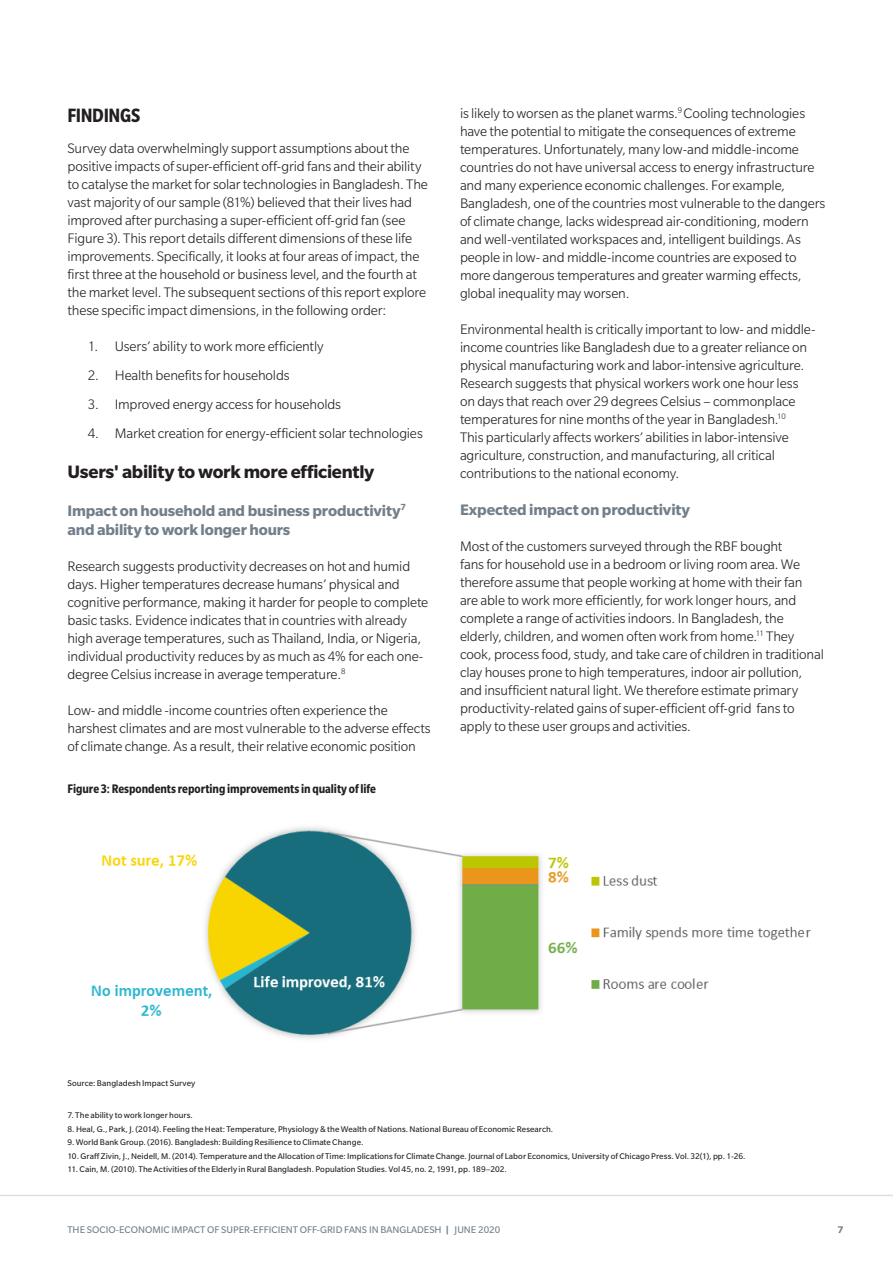
<style>
.page{position:relative;width:893px;height:1263px;background:#fff}
.page>*{position:absolute;margin:0;border:0;box-sizing:border-box;transform-origin:0 0}
.Subhead_1_-Black_Cap{font:700 condensed 21px "Slate Std";letter-spacing:-.015em;color:#231f20}
.Subhead_2{font:700 19.5px "Slate Std";letter-spacing:-.015em;color:#231f20}
.SUBS-3_-_Normal{font:700 16.5px/19.5px "Slate Std";letter-spacing:-.01em;color:#727f8a}
.Body_Text__Light{font:300 15px/18px "Slate Std";letter-spacing:-.01em;color:#231f20}
.Figures_Headers{font:700 condensed 13.5px "Slate Std";letter-spacing:-.005em;color:#231f20}
.t1{font:10.5px "Slate Std";color:#727f8a}
.t2{font:700 10.5px "Slate Std";color:#727f8a}
.Footnotes_Text{font:9px "Slate Std";letter-spacing:.005em;color:#231f20}
.SOURCE{font:9px "Slate Std";letter-spacing:.005em;color:#231f20}
.s1{font-weight:700}
</style>
<div class="page">
<hr style="left:0;top:1195px;width:893px;height:1px;background:#dadfe3">
<img style="left:91px;top:827px;width:720px;height:212px">
<p class="Subhead_1_-Black_Cap" style="left:68px;top:104px;width:74px">FINDINGS</p>
<p class="Body_Text__Light" style="left:68px;top:139px;width:362px">Survey data overwhelmingly support assumptions about the positive impacts of super-efficient off-grid fans and their ability to catalyse the market for solar technologies in Bangladesh. The vast majority of our sample (81%) believed that their lives had improved after purchasing a super-efficient off-grid fan (see Figure 3). This report details different dimensions of these life improvements. Specifically, it looks at four areas of impact, the first three at the household or business level, and the fourth at the market level. The subsequent sections of this report explore these specific impact dimensions, in the following order:</p>
<p class="Body_Text__Light" style="left:88px;top:337px;width:237px">1. Users’ ability to work more efficiently</p>
<p class="Body_Text__Light" style="left:88px;top:366px;width:203px">2. Health benefits for households</p>
<p class="Body_Text__Light" style="left:88px;top:395px;width:255px">3. Improved energy access for households</p>
<p class="Body_Text__Light" style="left:88px;top:424px;width:337px">4. Market creation for energy-efficient solar technologies</p>
<p class="Subhead_2" style="left:68px;top:461px;width:308px">Users' ability to work more efficiently</p>
<p class="SUBS-3_-_Normal" style="left:68px;top:500px;width:340px">Impact on household and business productivity<sup>7 </sup>and ability to work longer hours</p>
<p class="Body_Text__Light" style="left:68px;top:557px;width:362px">Research suggests productivity decreases on hot and humid days. Higher temperatures decrease humans’ physical and cognitive performance, making it harder for people to complete basic tasks. Evidence indicates that in countries with already high average temperatures, such as Thailand, India, or Nigeria, individual productivity reduces by as much as 4% for each one&shy;degree Celsius increase in average temperature.<sup>8</sup></p>
<p class="Body_Text__Light" style="left:68px;top:701px;width:365px">Low- and middle -income countries often experience the harshest climates and are most vulnerable to the adverse effects of climate change. As a result, their relative economic position</p>
<p class="Figures_Headers" style="left:68px;top:782px;width:310px">Figure 3: Respondents reporting improvements in quality of life</p>
<p class="Body_Text__Light" style="left:460px;top:104px;width:367px">is likely to worsen as the planet warms.<sup>9</sup> Cooling technologies have the potential to mitigate the consequences of extreme temperatures. Unfortunately, many low-and middle-income countries do not have universal access to energy infrastructure and many experience economic challenges. For example, Bangladesh, one of the countries most vulnerable to the dangers of climate change, lacks widespread air-conditioning, modern and well-ventilated workspaces and, intelligent buildings. As people in low- and middle-income countries are exposed to more dangerous temperatures and greater warming effects, global inequality may worsen.</p>
<p class="Body_Text__Light" style="left:460px;top:320px;width:357px">Environmental health is critically important to low- and middle&shy;income countries like Bangladesh due to a greater reliance on physical manufacturing work and labor-intensive agriculture.<br>Research suggests that physical workers work one hour less on days that reach over 29 degrees Celsius – commonplace temperatures for nine months of the year in Bangladesh.<sup>10<br></sup>This particularly affects workers’ abilities in labor-intensive agriculture, construction, and manufacturing, all critical contributions to the national economy.</p>
<p class="SUBS-3_-_Normal" style="left:460px;top:500px;width:232px">Expected impact on productivity</p>
<p class="Body_Text__Light" style="left:460px;top:538px;width:365px">Most of the customers surveyed through the RBF bought<br>fans for household use in a bedroom or living room area. We therefore assume that people working at home with their fan are able to work more efficiently, for work longer hours, and complete a range of activities indoors. In Bangladesh, the elderly, children, and women often work from home.<sup>11</sup> They cook, process food, study, and take care of children in traditional clay houses prone to high temperatures, indoor air pollution, and insufficient natural light. We therefore estimate primary productivity-related gains of super-efficient off-grid fans to apply to these user groups and activities.</p>
<p class="SOURCE" style="left:68px;top:1078px;width:129px">Source: Bangladesh Impact Survey</p>
<p class="Footnotes_Text" style="left:68px;top:1111px;width:127px">7. The ability to work longer hours.</p>
<p class="Footnotes_Text" style="left:68px;top:1124px;width:487px">8. Heal, G., Park, J. (2014). Feeling the Heat: Temperature, Physiology &amp; the Wealth of Nations. National Bureau of Economic Research.</p>
<p class="Footnotes_Text" style="left:68px;top:1138px;width:297px">9. World Bank Group. (2016). Bangladesh: Building Resilience to Climate Change.</p>
<p class="Footnotes_Text" style="left:68px;top:1151px;width:680px">10. Graff Zivin, J., Neidell, M. (2014). Temperature and the Allocation of Time: Implications for Climate Change. Journal of Labor Economics, University of Chicago Press. Vol. 32(1), pp. 1-26.</p>
<p class="Footnotes_Text" style="left:68px;top:1165px;width:441px">11. Cain, M. (2010). The Activities of the Elderly in Rural Bangladesh. Population Studies. Vol 45, no. 2, 1991, pp. 189–202.</p>
<p class="t1" style="left:68px;top:1224px;width:434px">THE SOCIO-ECONOMIC IMPACT OF SUPER-EFFICIENT OFF-GRID FANS IN BANGLADESH <span class="s1">|</span> JUNE 2020</p>
<p class="t2" style="left:838px;top:1224px;width:7px">7</p>
</div>
